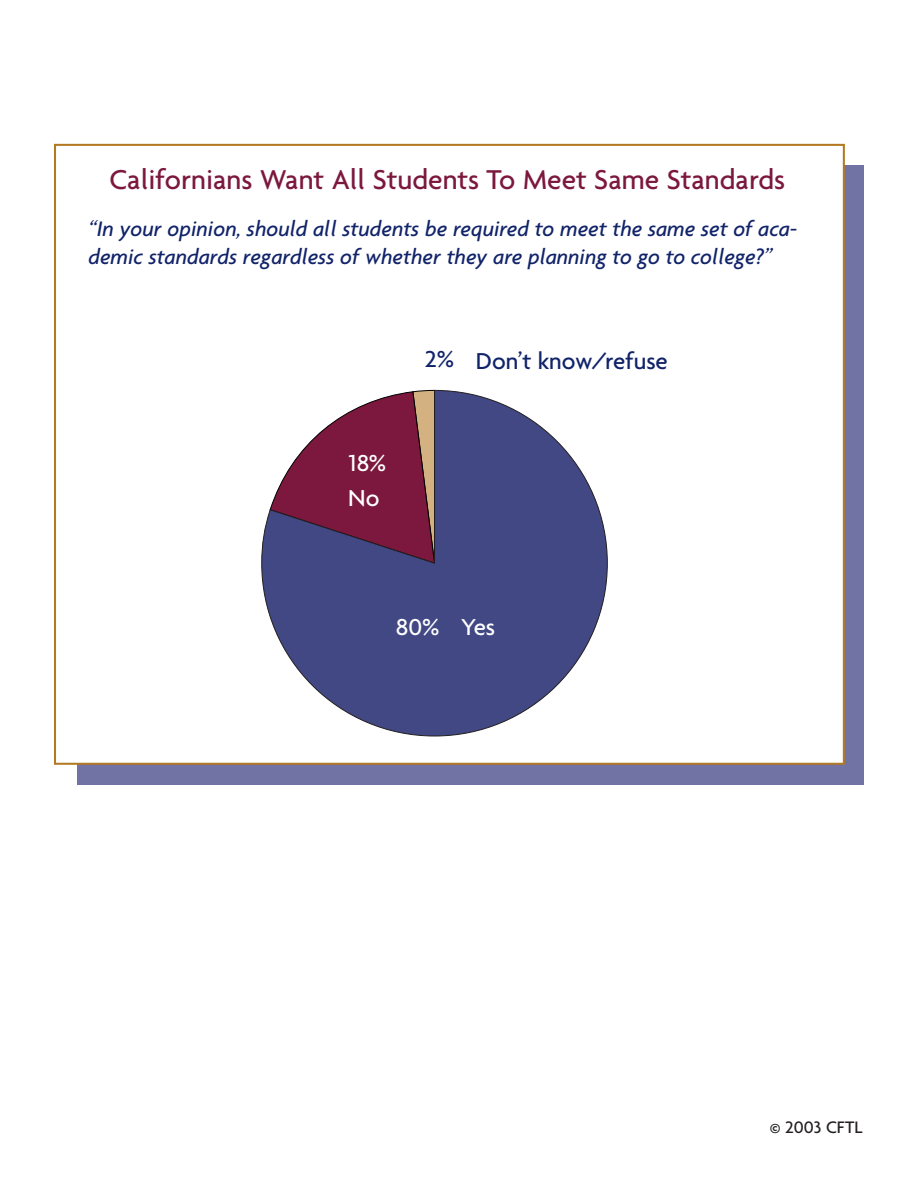
<style>
.page{position:relative;width:918px;height:1188px;background:#fff}
.page>*{position:absolute;margin:0;border:0;box-sizing:border-box;transform-origin:0 0}
.t1{font:500 29.4px "Agenda";color:#7c183e}
.t2{font:500 24.9px "Agenda";color:#112369}
.t3{font:500 24.9px "Agenda";color:#fff}
.t4{font:italic 500 22.65px/27.2px "Agenda";color:#112369}
.t5{font:500 18px "Agenda";color:#231f20}
</style>
<div class="page">
<div style="left:77px;top:165px;width:787px;height:619px;background:#7073a4"></div>
<div style="left:55px;top:145px;width:789px;height:619px;background:#fff"></div>
<svg style="left:261px;top:390px;width:347px;height:346px;fill:#414884"></svg>
<p class="t1" style="left:110px;top:167px;width:677px">Californians Want All Students To Meet Same Standards</p>
<p class="t4" style="left:88px;top:217px;width:710px">“In your opinion, should all students be required to meet the same set of aca&shy;demic standards regardless of whether they are planning to go to college?”</p>
<p class="t3" style="left:349px;top:453px;width:39px">18%</p>
<p class="t3" style="left:348px;top:488px;width:33px">No</p>
<p class="t2" style="left:425px;top:349px;width:31px">2%</p>
<p class="t2" style="left:476px;top:351px;width:193px">Don’t know/refuse</p>
<p class="t3" style="left:396px;top:617px;width:45px">80%</p>
<p class="t3" style="left:461px;top:617px;width:36px">Yes</p>
<p class="t5" style="left:770px;top:1120px;width:94px">© 2003 CFTL</p>
</div>
